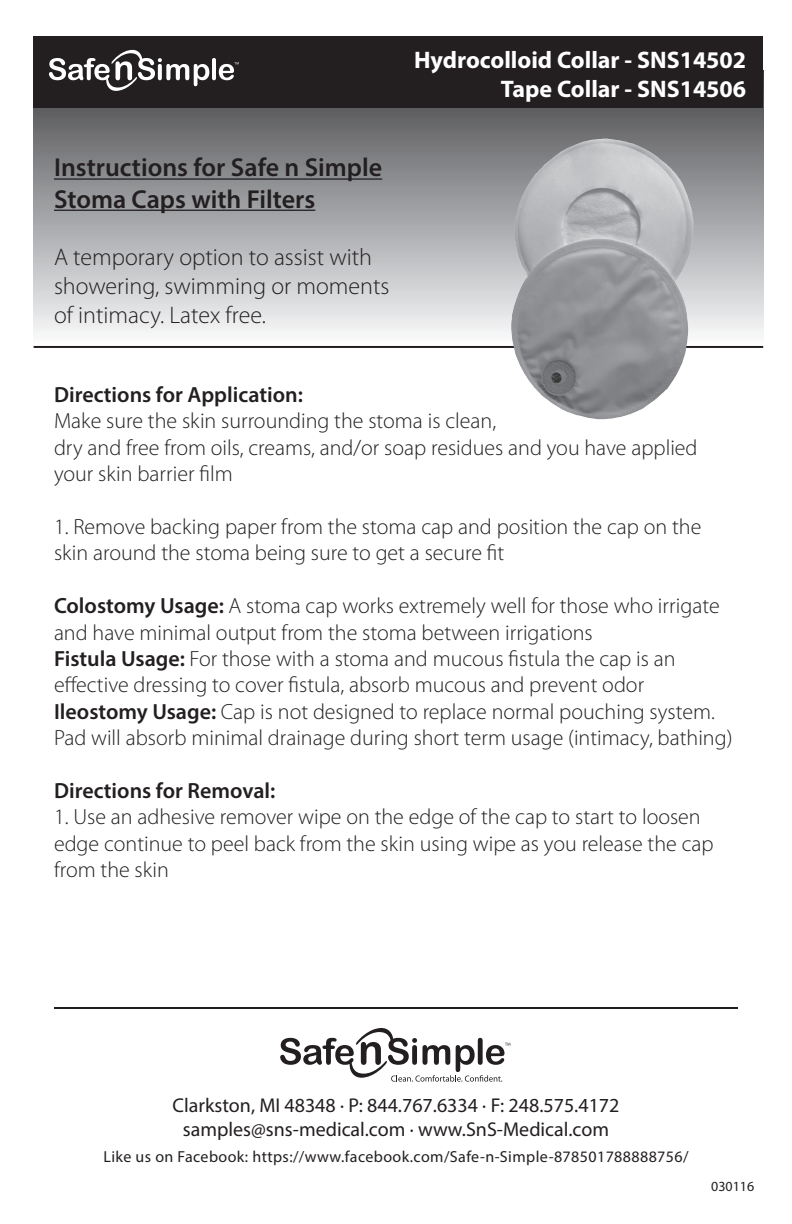
<style>
.page{position:relative;width:792px;height:1224px;background:#fff}
.page>*{position:absolute;margin:0;border:0;box-sizing:border-box;transform-origin:0 0}
.t1{font:600 26px "Myriad Pro";color:#231f20}
.t2{font:300 24px/28.8px "Myriad Pro";color:#231f20}
.t3{font:700 24px "Myriad Pro";color:#fff}
.t4{font:300 22px/26.4px "Myriad Pro";color:#231f20}
.t5{font:600 22px "Myriad Pro";color:#231f20}
.t6{font:20px "Myriad Pro";color:#231f20}
.t7{font:16px "Myriad Pro";letter-spacing:.025em;color:#231f20}
.t8{font:14px "Myriad Pro";color:#231f20}
.s1{font-weight:600}
</style>
<div class="page">
<svg style="left:34px;top:108px;width:729px;height:238px;background:#a7a8ab"></svg>
<div style="left:34px;top:36px;width:729px;height:72px;background:#231f20"></div>
<svg style="left:49px;top:50px;width:190px;height:41px"></svg>
<hr style="left:54px;top:1007px;width:684px;height:2px;background:#231f20">
<svg style="left:280px;top:1028px;width:230px;height:54px"></svg>
<hr style="left:34px;top:346px;width:729px;height:2px;background:#231f20">
<div style="left:138px;top:87px;width:101px;height:14px;background:#231f20"></div>
<hr style="left:54px;top:178px;width:328px;height:2px;background:#231f20">
<hr style="left:54px;top:210px;width:261px;height:1px;background:#231f20">
<img style="left:514px;top:139px;width:90px;height:116px">
<p class="t1" style="left:54px;top:151px;width:330px">Instructions for Safe n Simple</p>
<p class="t1" style="left:54px;top:182px;width:263px">Stoma Caps with Filters</p>
<p class="t2" style="left:54px;top:243px;width:337px">A temporary option to assist with showering, swimming or moments of intimacy. Latex free.</p>
<p class="t3" style="left:414px;top:44px;width:334px">Hydrocolloid Collar - SNS14502</p>
<p class="t3" style="left:501px;top:73px;width:247px">Tape Collar - SNS14506</p>
<p class="t5" style="left:54px;top:381px;width:250px">Directions for Application:</p>
<p class="t4" style="left:54px;top:408px;width:444px">Make sure the skin surrounding the stoma is clean,</p>
<p class="t4" style="left:54px;top:434px;width:645px">dry and free from oils, creams, and/or soap residues and you have applied your skin barrier film</p>
<p class="t4" style="left:54px;top:513px;width:649px">1. Remove backing paper from the stoma cap and position the cap on the skin around the stoma being sure to get a secure fit</p>
<p class="t4" style="left:54px;top:593px;width:667px"><span class="s1">Colostomy Usage:</span> A stoma cap works extremely well for those who irrigate and have minimal output from the stoma between irrigations</p>
<p class="t4" style="left:54px;top:645px;width:623px"><span class="s1">Fistula Usage:</span> For those with a stoma and mucous fistula the cap is an effective dressing to cover fistula, absorb mucous and prevent odor</p>
<p class="t4" style="left:54px;top:698px;width:680px"><span class="s1">Ileostomy Usage:</span> Cap is not designed to replace normal pouching system.<br>Pad will absorb minimal drainage during short term usage (intimacy, bathing)</p>
<p class="t5" style="left:54px;top:777px;width:223px">Directions for Removal:</p>
<p class="t4" style="left:54px;top:804px;width:661px">1. Use an adhesive remover wipe on the edge of the cap to start to loosen edge continue to peel back from the skin using wipe as you release the cap from the skin</p>
<p class="t6" style="left:173px;top:1093px;width:448px">Clarkston, MI 48348 · P: 844.767.6334 · F: 248.575.4172</p>
<p class="t6" style="left:183px;top:1117px;width:428px">samples@sns-medical.com · www.SnS-Medical.com</p>
<p class="t7" style="left:103px;top:1146px;width:587px">Like us on Facebook: https://www.facebook.com/Safe-n-Simple-878501788888756/</p>
<p class="t8" style="left:711px;top:1177px;width:45px">030116</p>
</div>
